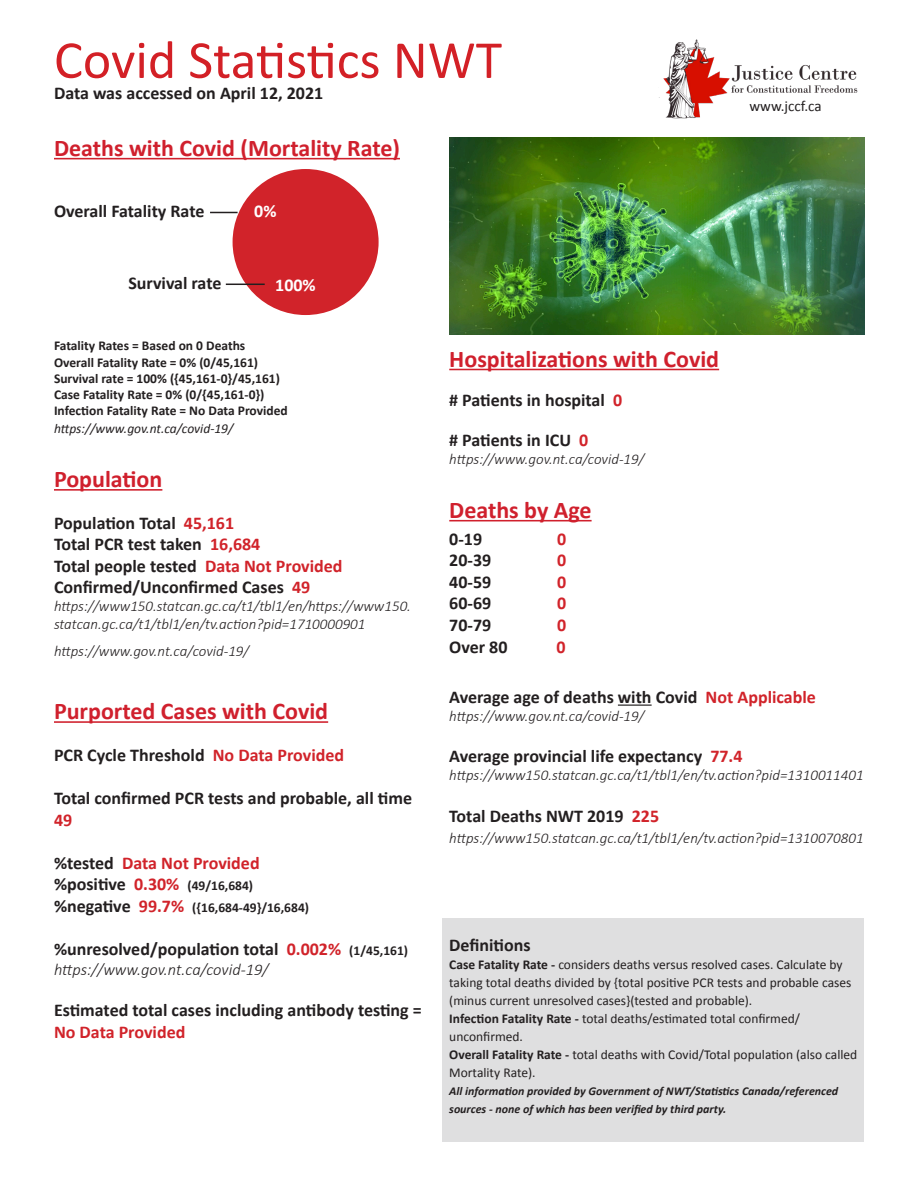
<style>
.page{position:relative;width:918px;height:1188px;background:#fff}
.page>*{position:absolute;margin:0;border:0;box-sizing:border-box;transform-origin:0 0}
.Paragraph_Style_1{font:54px "Calibri";color:#d32026}
.Paragraph_Style_2{font:700 24px "Calibri";color:#d0202d}
.Paragraph_Style_3{font:700 24px "Calibri";color:#d0202d}
.Paragraph_Style_3-2{font:700 18px/21.6px "Calibri";color:#231f20}
.Paragraph_Style_6{font:700 18px "Calibri";color:#231f20}
.Paragraph_Style_3-3{font:700 18px "Calibri";color:#d1232a}
.Paragraph_Style_3-4{font:700 18px "Calibri";color:#fff}
.Paragraph_Style_4{font:italic 300 16.5px "Calibri";letter-spacing:-.005em;color:#231f20}
.Paragraph_Style_3-5{font:italic 300 15px/18px "Calibri";color:#231f20}
.Paragraph_Style_5{font:italic 300 15px "Calibri";color:#231f20}
.Paragraph_Style_6-2{font:italic 300 15px "Calibri";letter-spacing:-.005em;color:#231f20}
.Paragraph_Style_4-2{font:15px "Calibri";color:#231f20}
.Paragraph_Style_5-2{font:13.5px/18px "Calibri";color:#231f20}
.Paragraph_Style_5-3{font:700 13.5px "Calibri";color:#231f20}
.Paragraph_Style_3-6{font:700 13.5px "Calibri";color:#231f20}
.Paragraph_Style_5-4{font:italic 13.5px "Calibri";letter-spacing:-.005em;color:#231f20}
.Paragraph_Style_5-5{font:italic 700 12px/18px "Calibri";color:#231f20}
.s1{color:#d1232a}
.s2{color:#231f20}
.s3{font-size:18px}
.s4{font-size:18px;color:#d1232a}
.s5{font-size:13.5px}
.s6{font-weight:700}
</style>
<div class="page">
<div style="left:442px;top:918px;width:422px;height:224px;background:#dfdfe0"></div>
<hr style="left:449px;top:369px;width:270px;height:1px;background:#d0202d">
<hr style="left:449px;top:520px;width:143px;height:1px;background:#d0202d">
<hr style="left:618px;top:705px;width:34px;height:1px;background:#231f20">
<hr style="left:54px;top:158px;width:346px;height:1px;background:#d0202d">
<hr style="left:54px;top:489px;width:108px;height:2px;background:#d0202d">
<hr style="left:54px;top:721px;width:274px;height:2px;background:#d0202d">
<img style="left:659px;top:39px;width:199px;height:80px">
<div style="left:233px;top:169px;width:146px;height:146px;background:#d1232a;border-radius:50%"></div>
<hr style="left:226px;top:284px;width:39px;height:1px;background:#231f20">
<svg style="left:210px;top:212px;width:28px;height:1px"></svg>
<img style="left:449px;top:138px;width:416px;height:197px">
<p class="Paragraph_Style_1" style="left:54px;top:26px;width:450px">Covid Statistics NWT</p>
<p class="Paragraph_Style_3-2" style="left:54px;top:82px;width:271px">Data was accessed on April 12, 2021</p>
<p class="Paragraph_Style_2" style="left:54px;top:131px;width:347px">Deaths with Covid (Mortality Rate)</p>
<p class="Paragraph_Style_3-2" style="left:54px;top:200px;width:152px">Overall Fatality Rate</p>
<p class="Paragraph_Style_3-2" style="left:128px;top:272px;width:95px">Survival rate</p>
<p class="Paragraph_Style_3-4" style="left:254px;top:199px;width:24px">0%</p>
<p class="Paragraph_Style_3-4" style="left:275px;top:272px;width:42px">100%</p>
<p class="Paragraph_Style_5-3" style="left:54px;top:336px;width:193px">Fatality Rates = Based on 0 Deaths</p>
<p class="Paragraph_Style_5-3" style="left:54px;top:353px;width:206px">Overall Fatality Rate = 0% (0/45,161)</p>
<p class="Paragraph_Style_5-3" style="left:54px;top:369px;width:227px">Survival rate = 100% ({45,161-0}/45,161)</p>
<p class="Paragraph_Style_5-3" style="left:54px;top:385px;width:212px">Case Fatality Rate = 0% (0/{45,161-0})</p>
<p class="Paragraph_Style_5-3" style="left:54px;top:401px;width:235px">Infection Fatality Rate = No Data Provided</p>
<p class="Paragraph_Style_5-4" style="left:54px;top:420px;width:181px">https://www.gov.nt.ca/covid-19/</p>
<p class="Paragraph_Style_2" style="left:54px;top:462px;width:110px">Population</p>
<p class="Paragraph_Style_3-2" style="left:54px;top:511px;width:182px">Population Total <span class="s1">45,161</span></p>
<p class="Paragraph_Style_3-2" style="left:54px;top:533px;width:208px">Total PCR test taken <span class="s1">16,684</span></p>
<p class="Paragraph_Style_3-2" style="left:54px;top:554px;width:290px">Total people tested <span class="s1">Data Not Provided</span></p>
<p class="Paragraph_Style_3-2" style="left:54px;top:576px;width:258px">Confirmed/Unconfirmed Cases <span class="s1">49</span></p>
<p class="Paragraph_Style_3-5" style="left:54px;top:597px;width:358px">https://www150.statcan.gc.ca/t1/tbl1/en/https://www150. statcan.gc.ca/t1/tbl1/en/tv.action?pid=1710000901</p>
<p class="Paragraph_Style_3-5" style="left:54px;top:642px;width:196px">https://www.gov.nt.ca/covid-19/</p>
<p class="Paragraph_Style_3" style="left:449px;top:342px;width:271px">Hospitalizations with Covid</p>
<p class="Paragraph_Style_6" style="left:449px;top:388px;width:174px"># Patients in hospital <span class="s1">0</span></p>
<p class="Paragraph_Style_6" style="left:449px;top:427px;width:141px"># Patients in ICU <span class="s1">0</span></p>
<p class="Paragraph_Style_6-2" style="left:449px;top:450px;width:196px">https://www.gov.nt.ca/covid-19/</p>
<p class="Paragraph_Style_2" style="left:449px;top:493px;width:144px">Deaths by Age</p>
<p class="Paragraph_Style_3-2" style="left:449px;top:527px;width:34px">0-19</p>
<p class="Paragraph_Style_3-3" style="left:557px;top:526px;width:11px">0</p>
<p class="Paragraph_Style_3-2" style="left:449px;top:549px;width:44px">20-39</p>
<p class="Paragraph_Style_3-3" style="left:557px;top:548px;width:11px">0</p>
<p class="Paragraph_Style_3-2" style="left:449px;top:570px;width:44px">40-59</p>
<p class="Paragraph_Style_3-3" style="left:557px;top:569px;width:11px">0</p>
<p class="Paragraph_Style_3-2" style="left:449px;top:592px;width:44px">60-69</p>
<p class="Paragraph_Style_3-3" style="left:557px;top:591px;width:11px">0</p>
<p class="Paragraph_Style_3-2" style="left:449px;top:614px;width:44px">70-79</p>
<p class="Paragraph_Style_3-3" style="left:557px;top:612px;width:11px">0</p>
<p class="Paragraph_Style_3-2" style="left:449px;top:635px;width:60px">Over 80</p>
<p class="Paragraph_Style_3-3" style="left:556px;top:634px;width:11px">0</p>
<p class="Paragraph_Style_4-2" style="left:750px;top:96px;width:74px">www.jccf.ca</p>
<p class="Paragraph_Style_2" style="left:54px;top:694px;width:276px">Purported Cases with Covid</p>
<p class="Paragraph_Style_3-2" style="left:54px;top:743px;width:292px">PCR Cycle Threshold <span class="s1">No Data Provided</span></p>
<p class="Paragraph_Style_3-2" style="left:54px;top:787px;width:360px">Total confirmed PCR tests and probable, all time<br><span class="s1">49</span></p>
<p class="Paragraph_Style_3-3" style="left:54px;top:850px;width:207px"><span class="s2">%tested</span> Data Not Provided</p>
<p class="Paragraph_Style_3-6" style="left:54px;top:876px;width:201px"><span class="s3">%positive</span> <span class="s4">0.30%</span> (49/16,684)</p>
<p class="Paragraph_Style_3-6" style="left:54px;top:898px;width:257px"><span class="s3">%negative</span> <span class="s4">99.7%</span> ({16,684-49}/16,684)</p>
<p class="Paragraph_Style_3-2" style="left:54px;top:938px;width:356px">%unresolved/population total <span class="s1">0.002%</span> <span class="s5">(1/45,161)</span></p>
<p class="Paragraph_Style_4" style="left:54px;top:959px;width:216px">https://www.gov.nt.ca/covid-19/</p>
<p class="Paragraph_Style_3-2" style="left:54px;top:999px;width:369px">Estimated total cases including antibody testing =<br><span class="s1">No Data Provided</span></p>
<p class="Paragraph_Style_3-2" style="left:449px;top:686px;width:368px">Average age of deaths with Covid <span class="s1">Not Applicable</span></p>
<p class="Paragraph_Style_5" style="left:449px;top:707px;width:196px">https://www.gov.nt.ca/covid-19/</p>
<p class="Paragraph_Style_3-2" style="left:449px;top:745px;width:295px">Average provincial life expectancy <span class="s1">77.4</span></p>
<p class="Paragraph_Style_5" style="left:449px;top:766px;width:416px">https://www150.statcan.gc.ca/t1/tbl1/en/tv.action?pid=1310011401</p>
<p class="Paragraph_Style_3-2" style="left:449px;top:804px;width:211px">Total Deaths NWT 2019 <span class="s1">225</span></p>
<p class="Paragraph_Style_3-5" style="left:449px;top:829px;width:416px">https://www150.statcan.gc.ca/t1/tbl1/en/tv.action?pid=1310070801</p>
<p class="Paragraph_Style_3-2" style="left:449px;top:934px;width:83px">Definitions</p>
<p class="Paragraph_Style_5-2" style="left:449px;top:955px;width:404px"><span class="s6">Case Fatality Rate -</span> considers deaths versus resolved cases. Calculate by taking total deaths divided by {total positive PCR tests and probable cases (minus current unresolved cases}(tested and probable).</p>
<p class="Paragraph_Style_5-2" style="left:449px;top:1009px;width:352px"><span class="s6">Infection Fatality Rate -</span> total deaths/estimated total confirmed/ unconfirmed.</p>
<p class="Paragraph_Style_5-2" style="left:449px;top:1045px;width:410px"><span class="s6">Overall Fatality Rate -</span> total deaths with Covid/Total population (also called<br>Mortality Rate).</p>
<p class="Paragraph_Style_5-5" style="left:449px;top:1082px;width:391px">All information provided by Government of NWT/Statistics Canada/referenced sources - none of which has been verified by third party.</p>
</div>
